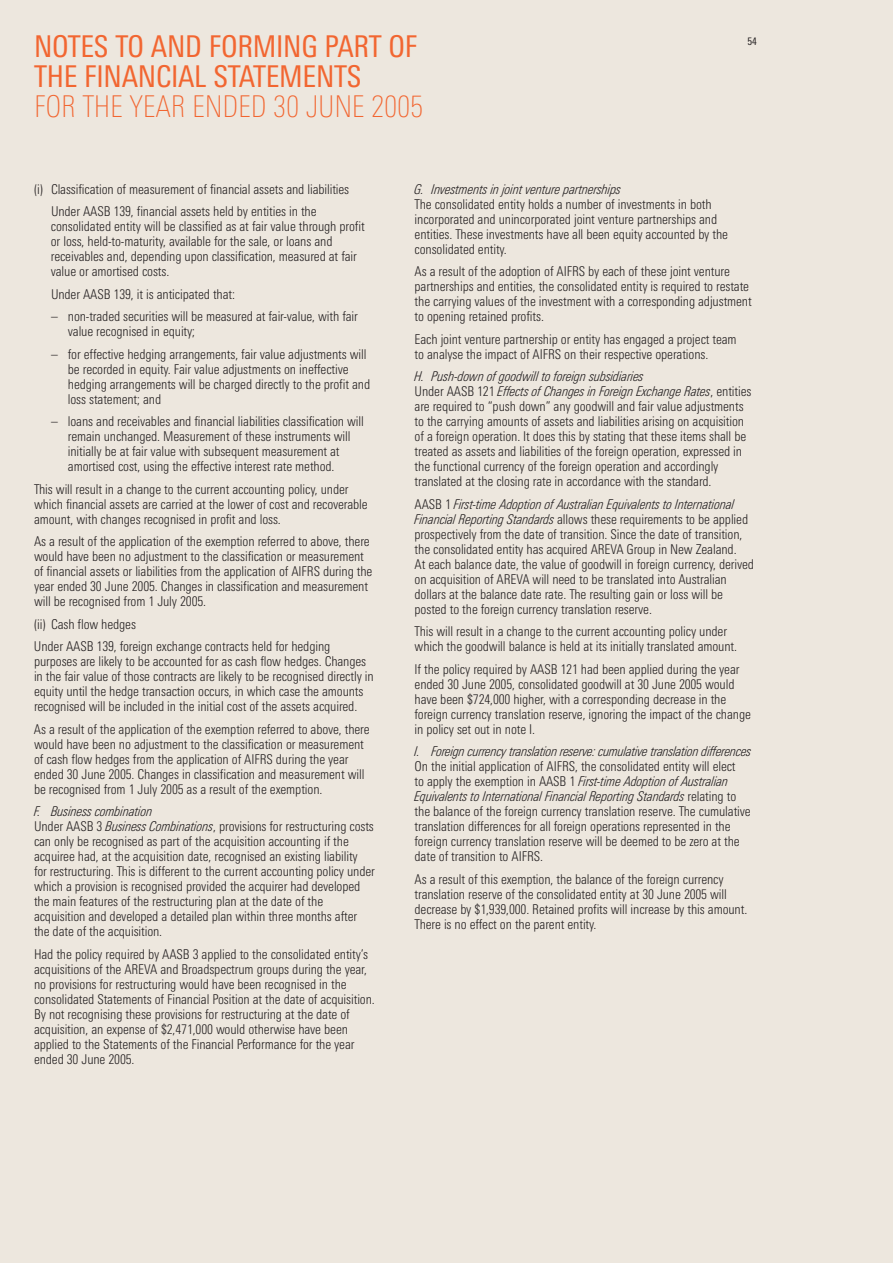
<style>
.page{position:relative;width:893px;height:1263px;background:#ede7de}
.page>*{position:absolute;margin:0;border:0;box-sizing:border-box;transform-origin:0 0}
.t1{font:condensed 30px/30px "Linotype Univers";letter-spacing:-.01em;color:#f26631}
.t2{font:100 condensed 30px "Linotype Univers";letter-spacing:-.01em;color:#f26631}
.t3{font:300 condensed 13.5px/15px "Linotype Univers";letter-spacing:-.01em;color:#231f20}
.t4{font:italic 300 condensed 13.5px "Linotype Univers";letter-spacing:-.02em;color:#231f20}
.t5{font:condensed 10.5px "Linotype Univers";color:#231f20}
.s1{font-style:italic}
</style>
<div class="page">
<h1 class="t1" style="left:34px;top:35px;width:385px">NOTES TO AND FORMING PART OF<br>THE FINANCIAL STATEMENTS</h1>
<h1 class="t2" style="left:34px;top:96px;width:391px">FOR THE YEAR ENDED 30 JUNE 2005</h1>
<p class="t5" style="left:747px;top:37px;width:11px">54</p>
<p class="t3" style="left:51px;top:179px;width:300px;line-height:22.5px;text-indent:-17px">(i) Classification of measurement of financial assets and liabilities<br>Under AASB 139, financial assets held by entities in the</p>
<p class="t3" style="left:51px;top:220px;width:315px">consolidated entity will be classified as at fair value through profit or loss, held-to-maturity, available for the sale, or loans and receivables and, depending upon classification, measured at fair value or amortised costs.</p>
<p class="t3" style="left:51px;top:288px;width:186px">Under AASB 139, it is anticipated that:</p>
<p class="t3" style="left:68px;top:310px;width:292px;text-indent:-17px">– non-traded securities will be measured at fair-value, with fair value recognised in equity;</p>
<p class="t3" style="left:68px;top:348px;width:304px;text-indent:-17px">– for effective hedging arrangements, fair value adjustments will be recorded in equity. Fair value adjustments on ineffective hedging arrangements will be charged directly to the profit and loss statement; and</p>
<p class="t3" style="left:68px;top:415px;width:297px;text-indent:-17px">– loans and receivables and financial liabilities classification will remain unchanged. Measurement of these instruments will initially be at fair value with subsequent measurement at amortised cost, using the effective interest rate method.</p>
<p class="t3" style="left:34px;top:483px;width:335px">This will result in a change to the current accounting policy, under which financial assets are carried at the lower of cost and recoverable amount, with changes recognised in profit and loss.</p>
<p class="t3" style="left:34px;top:535px;width:340px">As a result of the application of the exemption referred to above, there would have been no adjustment to the classification or measurement of financial assets or liabilities from the application of AIFRS during the year ended 30 June 2005. Changes in classification and measurement will be recognised from 1 July 2005.</p>
<p class="t3" style="left:34px;top:614px;width:298px;line-height:22.5px">(ii) Cash flow hedges<br>Under AASB 139, foreign exchange contracts held for hedging</p>
<p class="t3" style="left:34px;top:655px;width:341px">purposes are likely to be accounted for as cash flow hedges. Changes in the fair value of those contracts are likely to be recognised directly in equity until the hedge transaction occurs, in which case the amounts recognised will be included in the initial cost of the assets acquired.</p>
<p class="t3" style="left:34px;top:723px;width:337px">As a result of the application of the exemption referred to above, there would have been no adjustment to the classification or measurement of cash flow hedges from the application of AIFRS during the year ended 30 June 2005. Changes in classification and measurement will be recognised from 1 July 2005 as a result of the exemption.</p>
<p class="t3" style="left:34px;top:805px;width:342px"><span class="s1">F. Business combination<br></span>Under AASB 3 <span class="s1">Business Combinations</span>, provisions for restructuring costs can only be recognised as part of the acquisition accounting if the acquiree had, at the acquisition date, recognised an existing liability<br>for restructuring. This is different to the current accounting policy under which a provision is recognised provided the acquirer had developed the main features of the restructuring plan at the date of the acquisition and developed a detailed plan within three months after the date of the acquisition.</p>
<p class="t3" style="left:34px;top:948px;width:342px">Had the policy required by AASB 3 applied to the consolidated entity’s acquisitions of the AREVA and Broadspectrum groups during the year, no provisions for restructuring would have been recognised in the consolidated Statements of Financial Position at the date of acquisition.<br>By not recognising these provisions for restructuring at the date of acquisition, an expense of $2,471,000 would otherwise have been applied to the Statements of the Financial Performance for the year ended 30 June 2005.</p>
<p class="t4" style="left:415px;top:184px;width:208px">G. Investments in joint venture partnerships</p>
<p class="t3" style="left:415px;top:198px;width:315px">The consolidated entity holds a number of investments in both incorporated and unincorporated joint venture partnerships and entities. These investments have all been equity accounted by the consolidated entity.</p>
<p class="t3" style="left:415px;top:265px;width:339px">As a result of the adoption of AIFRS by each of these joint venture partnerships and entities, the consolidated entity is required to restate the carrying values of the investment with a corresponding adjustment to opening retained profits.</p>
<p class="t3" style="left:415px;top:333px;width:324px">Each joint venture partnership or entity has engaged a project team to analyse the impact of AIFRS on their respective operations.</p>
<p class="t3" style="left:415px;top:370px;width:338px"><span class="s1">H. Push-down of goodwill to foreign subsidiaries<br></span>Under AASB 121 <span class="s1">Effects of Changes in Foreign Exchange Rates</span>, entities are required to “push down” any goodwill and fair value adjustments to the carrying amounts of assets and liabilities arising on acquisition of a foreign operation. It does this by stating that these items shall be treated as assets and liabilities of the foreign operation, expressed in the functional currency of the foreign operation and accordingly translated at the closing rate in accordance with the standard.</p>
<p class="t3" style="left:415px;top:498px;width:341px">AASB 1 <span class="s1">First-time Adoption of Australian Equivalents to International Financial Reporting Standards</span> allows these requirements to be applied prospectively from the date of transition. Since the date of transition, the consolidated entity has acquired AREVA Group in New Zealand.<br>At each balance date, the value of goodwill in foreign currency, derived on acquisition of AREVA will need to be translated into Australian dollars at the balance date rate. The resulting gain or loss will be posted to the foreign currency translation reserve.</p>
<p class="t3" style="left:415px;top:625px;width:324px">This will result in a change to the current accounting policy under which the goodwill balance is held at its initially translated amount.</p>
<p class="t3" style="left:415px;top:663px;width:338px">If the policy required by AASB 121 had been applied during the year ended 30 June 2005, consolidated goodwill at 30 June 2005 would have been $724,000 higher, with a corresponding decrease in the foreign currency translation reserve, ignoring the impact of the change in policy set out in note I.</p>
<p class="t4" style="left:415px;top:747px;width:338px">I. Foreign currency translation reserve: cumulative translation differences</p>
<p class="t3" style="left:415px;top:760px;width:338px">On the initial application of AIFRS, the consolidated entity will elect<br>to apply the exemption in AASB 1 <span class="s1">First-time Adoption of Australian Equivalents to International Financial Reporting Standards</span> relating to the balance of the foreign currency translation reserve. The cumulative translation differences for all foreign operations represented in the foreign currency translation reserve will be deemed to be zero at the date of transition to AIFRS.</p>
<p class="t3" style="left:415px;top:873px;width:334px">As a result of this exemption, the balance of the foreign currency translation reserve of the consolidated entity at 30 June 2005 will decrease by $1,939,000. Retained profits will increase by this amount.<br>There is no effect on the parent entity.</p>
</div>
